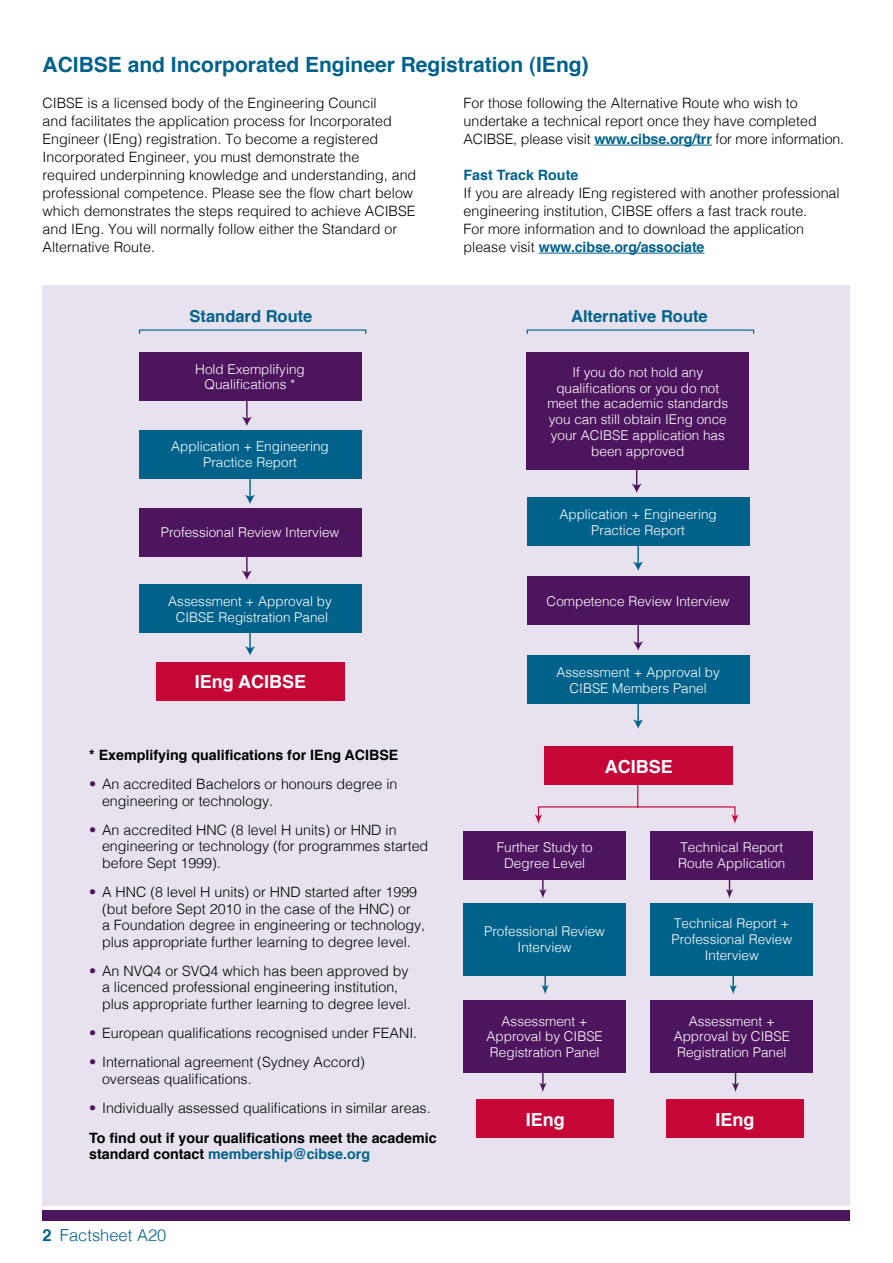
<style>
.page{position:relative;width:893px;height:1263px;background:#fff}
.page>*{position:absolute;margin:0;border:0;box-sizing:border-box;transform-origin:0 0}
.t1{font:700 21px "Helvetica";color:#00628b}
.t2{font:700 18px "Helvetica";color:#fff}
.t3{font:700 16.5px "Helvetica";color:#00628b}
.t4{font:300 16.5px "Helvetica";color:#00628b}
.t5{font:300 14.25px/18px "Helvetica";color:#000}
.t6{font:700 14.25px "Helvetica";color:#00628b}
.t7{font:700 14.25px "Helvetica";color:#000}
.t8{font:300 13.5px/15.8px "Helvetica";color:#fff;text-align:center}
.s1{font-weight:700;color:#00628b}
.s2{color:#4d155d}
.s3{font-weight:700}
.s4{color:#000}
</style>
<div class="page">
<div style="left:43px;top:1210px;width:807px;height:10px;background:#4d155d"></div>
<div style="left:43px;top:285px;width:807px;height:920px;background:#e8e2ee"></div>
<hr style="left:594px;top:145px;width:118px;height:1px;background:#00628b">
<hr style="left:539px;top:253px;width:166px;height:1px;background:#00628b">
<hr style="left:246px;top:392px;width:2px;height:28px;background:#4d155d">
<svg style="left:242px;top:417px;width:10px;height:9px"></svg>
<div style="left:139px;top:352px;width:222px;height:49px;background:#4d155d"></div>
<svg style="left:632px;top:470px;width:10px;height:23px"></svg>
<hr style="left:246px;top:546px;width:2px;height:28px;background:#4d155d">
<svg style="left:242px;top:571px;width:10px;height:9px"></svg>
<hr style="left:637px;top:617px;width:2px;height:28px;background:#4d155d">
<svg style="left:633px;top:641px;width:10px;height:9px"></svg>
<hr style="left:249px;top:470px;width:2px;height:28px;background:#00638e">
<svg style="left:245px;top:495px;width:10px;height:9px"></svg>
<hr style="left:637px;top:537px;width:2px;height:28px;background:#00638e">
<svg style="left:633px;top:562px;width:10px;height:9px"></svg>
<hr style="left:249px;top:622px;width:2px;height:28px;background:#00638e">
<svg style="left:245px;top:646px;width:10px;height:9px"></svg>
<hr style="left:637px;top:695px;width:2px;height:28px;background:#00638e">
<svg style="left:633px;top:719px;width:10px;height:10px"></svg>
<div style="left:156px;top:662px;width:189px;height:39px;background:#c50637"></div>
<div style="left:545px;top:746px;width:188px;height:39px;background:#c50637"></div>
<div style="left:476px;top:1099px;width:138px;height:39px;background:#c50637"></div>
<div style="left:666px;top:1099px;width:138px;height:39px;background:#c50637"></div>
<hr style="left:542px;top:864px;width:2px;height:29px;background:#4d155d">
<svg style="left:539px;top:889px;width:8px;height:9px"></svg>
<svg style="left:726px;top:879px;width:7px;height:19px"></svg>
<svg style="left:732px;top:1073px;width:7px;height:19px"></svg>
<hr style="left:542px;top:1058px;width:2px;height:28px;background:#4d155d">
<svg style="left:539px;top:1083px;width:8px;height:9px"></svg>
<hr style="left:544px;top:960px;width:2px;height:29px;background:#00638e">
<svg style="left:541px;top:985px;width:8px;height:9px"></svg>
<hr style="left:732px;top:960px;width:2px;height:29px;background:#00638e">
<svg style="left:729px;top:985px;width:8px;height:9px"></svg>
<hr style="left:637px;top:776px;width:1px;height:31px;background:#c50637">
<svg style="left:535px;top:806px;width:204px;height:18px"></svg>
<div style="left:139px;top:430px;width:222px;height:49px;background:#00628b"></div>
<div style="left:139px;top:508px;width:222px;height:49px;background:#4d155d"></div>
<div style="left:139px;top:585px;width:222px;height:48px;background:#00628b"></div>
<div style="left:527px;top:352px;width:222px;height:118px;background:#4d155d"></div>
<div style="left:527px;top:655px;width:222px;height:49px;background:#00628b"></div>
<div style="left:527px;top:577px;width:222px;height:48px;background:#4d155d"></div>
<div style="left:527px;top:497px;width:222px;height:49px;background:#00628b"></div>
<div style="left:463px;top:831px;width:163px;height:48px;background:#4d155d"></div>
<div style="left:651px;top:831px;width:162px;height:48px;background:#4d155d"></div>
<div style="left:463px;top:1000px;width:163px;height:73px;background:#4d155d"></div>
<div style="left:651px;top:1000px;width:162px;height:73px;background:#4d155d"></div>
<div style="left:651px;top:903px;width:162px;height:73px;background:#00628b"></div>
<div style="left:463px;top:903px;width:163px;height:73px;background:#00628b"></div>
<h1 class="t1" style="left:43px;top:48px;width:548px">ACIBSE and Incorporated Engineer Registration (IEng)</h1>
<p class="t5" style="left:43px;top:93px;width:375px">CIBSE is a licensed body of the Engineering Council<br>and facilitates the application process for Incorporated Engineer (IEng) registration. To become a registered Incorporated Engineer, you must demonstrate the required underpinning knowledge and understanding, and professional competence. Please see the flow chart below which demonstrates the steps required to achieve ACIBSE and IEng. You will normally follow either the Standard or Alternative Route.</p>
<p class="t5" style="left:463px;top:93px;width:382px">For those following the Alternative Route who wish to undertake a technical report once they have completed<br>ACIBSE, please visit <span class="s1">www.cibse.org/trr</span> for more information.</p>
<p class="t6" style="left:463px;top:163px;width:116px">Fast Track Route</p>
<p class="t5" style="left:463px;top:183px;width:378px">If you are already IEng registered with another professional engineering institution, CIBSE offers a fast track route.<br>For more information and to download the application please visit <span class="s1">www.cibse.org/associate</span></p>
<p class="t3" style="left:190px;top:303px;width:124px">Standard Route</p>
<p class="t3" style="left:571px;top:303px;width:138px">Alternative Route</p>
<p class="t8" style="left:195px;top:360px;width:111px">Hold Exemplifying<br>Qualifications *</p>
<p class="t8" style="left:171px;top:438px;width:159px">Application + Engineering<br>Practice Report</p>
<p class="t8" style="left:161px;top:524px;width:180px">Professional Review Interview</p>
<p class="t8" style="left:168px;top:592px;width:165px">Assessment + Approval by<br>CIBSE Registration Panel</p>
<p class="t2" style="left:195px;top:667px;width:113px">IEng ACIBSE</p>
<p class="t7" style="left:89px;top:743px;width:311px">* Exemplifying qualifications for IEng ACIBSE</p>
<p class="t5" style="left:102px;top:775px;width:297px;line-height:16.5px;text-indent:-13px"><span class="s2">•</span> An accredited Bachelors or honours degree in engineering or technology.</p>
<p class="t5" style="left:102px;top:820px;width:328px;line-height:16.5px;text-indent:-13px"><span class="s2">•</span> An accredited HNC (8 level H units) or HND in engineering or technology (for programmes started before Sept 1999).</p>
<p class="t5" style="left:102px;top:883px;width:325px;line-height:16.5px;text-indent:-13px"><span class="s2">•</span> A HNC (8 level H units) or HND started after 1999 (but before Sept 2010 in the case of the HNC) or<br>a Foundation degree in engineering or technology, plus appropriate further learning to degree level.</p>
<p class="t5" style="left:102px;top:962px;width:310px;line-height:16.5px;text-indent:-13px"><span class="s2">•</span> An NVQ4 or SVQ4 which has been approved by a licenced professional engineering institution, plus appropriate further learning to degree level.</p>
<p class="t5" style="left:89px;top:1023px;width:329px"><span class="s2">•</span> European qualifications recognised under FEANI.</p>
<p class="t5" style="left:102px;top:1053px;width:264px;line-height:16.5px;text-indent:-13px"><span class="s2">•</span> International agreement (Sydney Accord) overseas qualifications.</p>
<p class="t5" style="left:89px;top:1092px;width:349px;line-height:29.2px"><span class="s2">•</span> Individually assessed qualifications in similar areas.<br><span class="s3">To find out if your qualifications meet the academic</span></p>
<p class="t6" style="left:89px;top:1142px;width:282px"><span class="s4">standard contact</span> membership@cibse.org</p>
<p class="t4" style="left:43px;top:1221px;width:125px"><span class="s3">2</span> Factsheet A20</p>
<p class="t8" style="left:547px;top:363px;width:182px">If you do not hold any qualifications or you do not meet the academic standards you can still obtain IEng once your ACIBSE application has been approved</p>
<p class="t8" style="left:559px;top:505px;width:159px">Application + Engineering<br>Practice Report</p>
<p class="t8" style="left:547px;top:592px;width:185px">Competence Review Interview</p>
<p class="t8" style="left:556px;top:663px;width:165px">Assessment + Approval by<br>CIBSE Members Panel</p>
<p class="t2" style="left:605px;top:752px;width:70px">ACIBSE</p>
<p class="t8" style="left:497px;top:839px;width:98px">Further Study to<br>Degree Level</p>
<p class="t8" style="left:678px;top:839px;width:109px;text-align:left">Technical Report<br>Route Application</p>
<p class="t8" style="left:484px;top:922px;width:122px">Professional Review<br>Interview</p>
<p class="t8" style="left:671px;top:915px;width:122px">Technical Report +<br>Professional Review<br>Interview</p>
<p class="t8" style="left:487px;top:1012px;width:118px">Assessment +<br>Approval by CIBSE<br>Registration Panel</p>
<p class="t8" style="left:674px;top:1012px;width:118px">Assessment +<br>Approval by CIBSE<br>Registration Panel</p>
<p class="t2" style="left:526px;top:1105px;width:41px">IEng</p>
<p class="t2" style="left:715px;top:1105px;width:41px">IEng</p>
</div>
